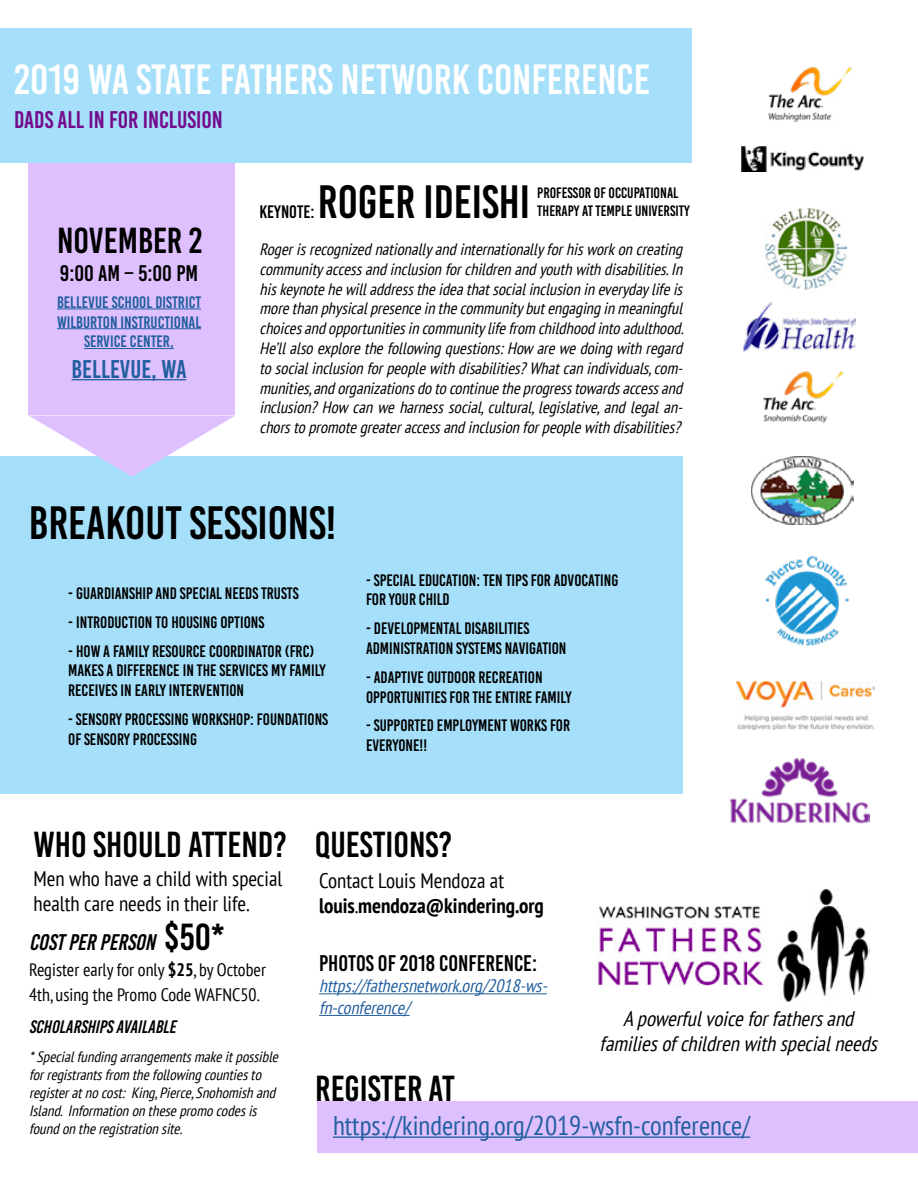
<style>
.page{position:relative;width:918px;height:1188px;background:#fff}
.page>*{position:absolute;margin:0;border:0;box-sizing:border-box;transform-origin:0 0}
.t1{font:46.5px "Bebas Kai";color:#000}
.t2{font:42px "Bebas Kai";color:#fff}
.t3{font:36px "Bebas Kai";color:#000}
.t4{font:condensed 27px "PT Sans";color:#215e9e}
.t5{font:25.5px "Bebas Kai";color:#215e9e}
.t6{font:24px "Bebas Kai";color:#730a8b}
.t7{font:22.5px "Bebas Kai";color:#000}
.t8{font:italic 22.5px "Bebas Kai";color:#000}
.t9{font:italic condensed 21px/25.2px "PT Sans";color:#000;text-align:center}
.t10{font:condensed 21px/25.2px "PT Sans";color:#000}
.t11{font:700 condensed 21px/25.2px "PT Sans";color:#000}
.t12{font:condensed 18px/25.5px "PT Sans";color:#000}
.t13{font:italic condensed 18px/21.6px "PT Sans";color:#215e9e}
.t14{font:italic 18px "Bebas Kai";color:#000}
.t15{font:18px "Bebas Kai";color:#000}
.t16{font:italic condensed 16.5px/19.8px "PT Sans";color:#000;text-align:justify}
.t17{font:16.5px/19.8px "Bebas Kai";color:#000}
.t18{font:16.5px/19.8px "Bebas Kai";color:#215e9e;text-align:center}
.t19{font:italic condensed 15px/18px "PT Sans";color:#000}
.t20{font:15px/18px "Bebas Kai";color:#000}
.s1{font-style:normal;font-size:37.5px}
.s2{font-weight:700}
.s3{font-weight:400}
</style>
<div class="page">
<div style="left:0;top:28px;width:691px;height:136px;background:#a5dff9"></div>
<img style="left:598px;top:888px;width:271px;height:114px">
<div style="left:28px;top:164px;width:208px;height:252px;background:#dec0ff"></div>
<img style="left:765px;top:208px;width:82px;height:82px">
<img style="left:729px;top:758px;width:141px;height:66px">
<img style="left:768px;top:67px;width:84px;height:55px">
<img style="left:743px;top:302px;width:113px;height:50px">
<hr style="left:57px;top:309px;width:144px;height:1px;background:#215e9e">
<hr style="left:57px;top:328px;width:144px;height:1px;background:#215e9e">
<hr style="left:84px;top:348px;width:90px;height:1px;background:#215e9e">
<hr style="left:72px;top:379px;width:114px;height:1px;background:#215e9e">
<div style="left:0;top:457px;width:682px;height:337px;background:#a5dff9"></div>
<svg style="left:28px;top:416px;width:208px;height:61px"></svg>
<div style="left:317px;top:1101px;width:601px;height:52px;background:#dec0ff"></div>
<img style="left:765px;top:556px;width:84px;height:90px">
<img style="left:742px;top:146px;width:122px;height:25px">
<hr style="left:319px;top:993px;width:228px;height:1px;background:#215e9e">
<hr style="left:319px;top:1015px;width:91px;height:1px;background:#215e9e">
<hr style="left:333px;top:1136px;width:417px;height:2px;background:#215e9e">
<img style="left:763px;top:371px;width:80px;height:52px">
<img style="left:737px;top:681px;width:138px;height:49px">
<img style="left:752px;top:456px;width:102px;height:69px">
<h2 class="t2" style="left:14px;top:57px;width:637px">2019 WA STATE FATHERS NETWORK CONFERENCE</h2>
<h3 class="t6" style="left:14px;top:106px;width:210px">DADS ALL IN FOR INCLUSION</h3>
<h3 class="t3" style="left:57px;top:221px;width:147px">NOVEMBER 2</h3>
<h3 class="t7" style="left:60px;top:261px;width:140px">9:00 AM – 5:00 PM</h3>
<p class="t18" style="left:57px;top:292px;width:146px">BELLEVUE SCHOOL DISTRICT<br>WILBURTON INSTRUCTIONAL<br>SERVICE CENTER,</p>
<h3 class="t5" style="left:72px;top:356px;width:117px">BELLEVUE, WA</h3>
<h1 class="t1" style="left:318px;top:177px;width:214px">ROGER IDEISHI</h1>
<p class="t20" style="left:537px;top:184px;width:154px">PROFESSOR OF OCCUPATIONAL<br>THERAPY AT TEMPLE UNIVERSITY</p>
<p class="t16" style="left:259px;top:239px;width:430px">Rogerisrecognizednationallyandinternationallyforhisworkoncreating communityaccessandinclusionforchildrenandyouthwithdisabilities.In hiskeynotehewilladdresstheideathatsocialinclusionineverydaylifeis morethanphysicalpresenceinthecommunitybutengaginginmeaningful choicesandopportunitiesincommunitylifefrom childhoodintoadulthood.<br>He’llalsoexplorethefollowingquestions:How arewedoingwithregard tosocialinclusionforpeoplewithdisabilities?Whatcanindividuals,com&shy;munities,andorganizationsdotocontinuetheprogresstowardsaccessand inclusion? How can we harness social,cultural,legislative,and legal an&shy;chorstopromotegreateraccessandinclusionforpeoplewithdisabilities?</p>
<p class="t15" style="left:260px;top:202px;width:56px">KEYNOTE:</p>
<h1 class="t1" style="left:29px;top:497px;width:309px">BREAKOUT SESSIONS!</h1>
<p class="t17" style="left:68px;top:584px;width:232px">- GUARDIANSHIP AND SPECIAL NEEDS TRUSTS</p>
<p class="t17" style="left:68px;top:612px;width:198px">- INTRODUCTION TO HOUSING OPTIONS</p>
<p class="t17" style="left:68px;top:641px;width:259px">- HOW A FAMILY RESOURCE COORDINATOR (FRC)<br>MAKES A DIFFERENCE IN THE SERVICES MY FAMILY<br>RECEIVES IN EARLY INTERVENTION</p>
<p class="t17" style="left:68px;top:710px;width:261px">- SENSORY PROCESSING WORKSHOP: FOUNDATIONS<br>OF SENSORY PROCESSING</p>
<p class="t17" style="left:366px;top:570px;width:254px">- SPECIAL EDUCATION: TEN TIPS FOR ADVOCATING<br>FOR YOUR CHILD</p>
<p class="t17" style="left:366px;top:619px;width:202px">- DEVELOPMENTAL DISABILITIES<br>ADMINISTRATION SYSTEMS NAVIGATION</p>
<p class="t17" style="left:366px;top:667px;width:207px">- ADAPTIVE OUTDOOR RECREATION<br>OPPORTUNITIES FOR THE ENTIRE FAMILY</p>
<p class="t17" style="left:366px;top:716px;width:206px">- SUPPORTED EMPLOYMENT WORKS FOR<br>EVERYONE!!</p>
<h3 class="t3" style="left:34px;top:825px;width:255px">WHO SHOULD ATTEND?</h3>
<p class="t10" style="left:34px;top:865px;width:250px">Men who have a child with special health care needs in their life.</p>
<h3 class="t8" style="left:29px;top:930px;width:197px">COSTPERPERSON <span class="s1">$ 5 0 *</span></h3>
<p class="t12" style="left:29px;top:956px;width:238px">Register early for only <span class="s2">$25</span>, by October<br>4th, using the Promo Code WAFNC50.</p>
<p class="t14" style="left:29px;top:1017px;width:152px">SCHOLARSHIPSAVAILABLE</p>
<p class="t19" style="left:29px;top:1048px;width:254px">*Specialfundingarrangementsmakeitpossible forregistrantsfrom thefollowingcountiesto registeratnocost: King,Pierce,Snohomishand Island. Informationonthesepromocodesis foundontheregistrationsite.</p>
<h3 class="t3" style="left:315px;top:825px;width:139px">QUESTIONS?</h3>
<p class="t11" style="left:319px;top:868px;width:226px"><span class="s3">Contact Louis Mendoza at </span>louis<span class="s3">.</span>mendoza@kindering.org</p>
<h3 class="t7" style="left:319px;top:951px;width:220px">PHOTOS OF 2018 CONFERENCE:</h3>
<p class="t13" style="left:319px;top:975px;width:234px">https://fathersnetwork.org/2018-ws&shy;fn-conference/</p>
<h3 class="t3" style="left:315px;top:1069px;width:141px">REGISTER AT</h3>
<p class="t9" style="left:600px;top:1006px;width:284px">Apowerfulvoiceforfathersand familiesofchildrenwithspecialneeds</p>
<h3 class="t4" style="left:333px;top:1108px;width:419px">https://kindering.org/2019-wsfn-conference/</h3>
</div>
